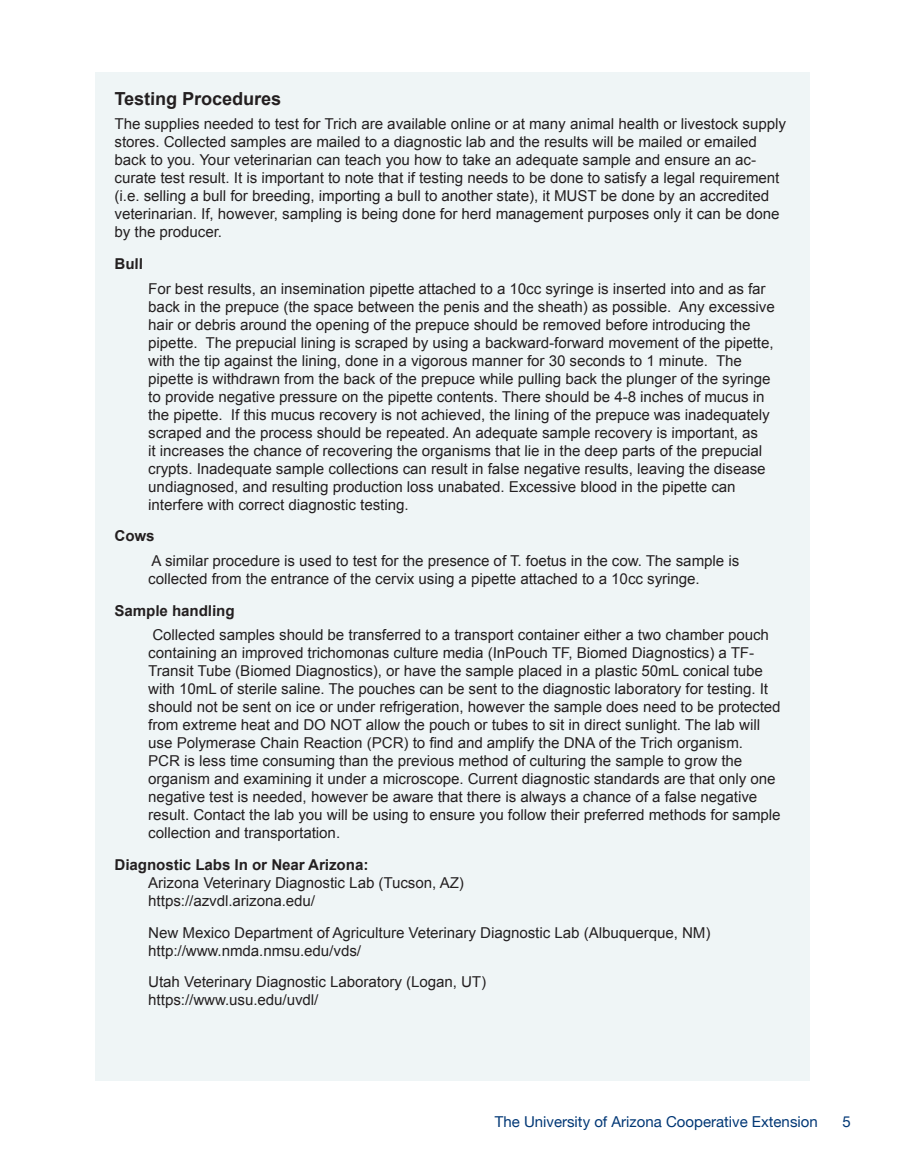
<style>
.page{position:relative;width:905px;height:1175px;background:#fff}
.page>*{position:absolute;margin:0;border:0;box-sizing:border-box;transform-origin:0 0}
.t1{font:700 18px "Arial";color:#231f20}
.t2{font:15px/18px "Arial";color:#231f20}
.t3{font:700 15px "Arial";color:#231f20}
.t4{font:15px "Helvetica Neue";color:#013775}
</style>
<div class="page">
<div style="left:95px;top:72px;width:714px;height:1009px;background:#eff5f6"></div>
<p class="t1" style="left:114px;top:86px;width:169px">Testing Procedures</p>
<p class="t2" style="left:114px;top:115px;width:673px">The supplies needed to test for Trich are available online or at many animal health or livestock supply stores. Collected samples are mailed to a diagnostic lab and the results will be mailed or emailed back to you. Your veterinarian can teach you how to take an adequate sample and ensure an ac&shy;curate test result. It is important to note that if testing needs to be done to satisfy a legal requirement (i.e. selling a bull for breeding, importing a bull to another state), it MUST be done by an accredited veterinarian. If, however, sampling is being done for herd management purposes only it can be done by the producer.</p>
<p class="t3" style="left:114px;top:254px;width:30px">Bull</p>
<p class="t2" style="left:148px;top:280px;width:628px">For best results, an insemination pipette attached to a 10cc syringe is inserted into and as far back in the prepuce (the space between the penis and the sheath) as possible. Any excessive hair or debris around the opening of the prepuce should be removed before introducing the pipette. The prepucial lining is scraped by using a backward-forward movement of the pipette, with the tip against the lining, done in a vigorous manner for 30 seconds to 1 minute. The pipette is withdrawn from the back of the prepuce while pulling back the plunger of the syringe to provide negative pressure on the pipette contents. There should be 4-8 inches of mucus in the pipette. If this mucus recovery is not achieved, the lining of the prepuce was inadequately scraped and the process should be repeated. An adequate sample recovery is important, as<br>it increases the chance of recovering the organisms that lie in the deep parts of the prepucial crypts. Inadequate sample collections can result in false negative results, leaving the disease undiagnosed, and resulting production loss unabated. Excessive blood in the pipette can interfere with correct diagnostic testing.</p>
<p class="t3" style="left:114px;top:526px;width:42px">Cows</p>
<p class="t2" style="left:148px;top:552px;width:592px">A similar procedure is used to test for the presence of T. foetus in the cow. The sample is collected from the entrance of the cervix using a pipette attached to a 10cc syringe.</p>
<p class="t3" style="left:114px;top:600px;width:122px">Sample handling</p>
<p class="t2" style="left:148px;top:626px;width:634px">Collected samples should be transferred to a transport container either a two chamber pouch containing an improved trichomonas culture media (InPouch TF, Biomed Diagnostics) a TF-Transit Tube (Biomed Diagnostics), or have the sample placed in a plastic 50mL conical tube with 10mL of sterile saline. The pouches can be sent to the diagnostic laboratory for testing. It should not be sent on ice or under refrigeration, however the sample does need to be protected from extreme heat and DO NOT allow the pouch or tubes to sit in direct sunlight. The lab will use Polymerase Chain Reaction (PCR) to find and amplify the DNA of the Trich organism.<br>PCR is less time consuming than the previous method of culturing the sample to grow the organism and examining it under a microscope. Current diagnostic standards are that only one negative test is needed, however be aware that there is always a chance of a false negative result. Contact the lab you will be using to ensure you follow their preferred methods for sample collection and transportation.</p>
<p class="t3" style="left:114px;top:854px;width:256px">Diagnostic Labs In or Near Arizona:</p>
<p class="t2" style="left:148px;top:874px;width:317px">Arizona Veterinary Diagnostic Lab (Tucson, AZ)</p>
<p class="t2" style="left:148px;top:892px;width:168px">https://azvdl.arizona.edu/</p>
<p class="t2" style="left:148px;top:923px;width:564px">New Mexico Department of Agriculture Veterinary Diagnostic Lab (Albuquerque, NM)</p>
<p class="t2" style="left:148px;top:941px;width:214px">http://www.nmda.nmsu.edu/vds/</p>
<p class="t2" style="left:148px;top:973px;width:339px">Utah Veterinary Diagnostic Laboratory (Logan, UT)</p>
<p class="t2" style="left:148px;top:991px;width:172px">https://www.usu.edu/uvdl/</p>
<p class="t4" style="left:495px;top:1110px;width:324px">The University of Arizona Cooperative Extension</p>
<p class="t4" style="left:842px;top:1111px;width:10px">5</p>
</div>
